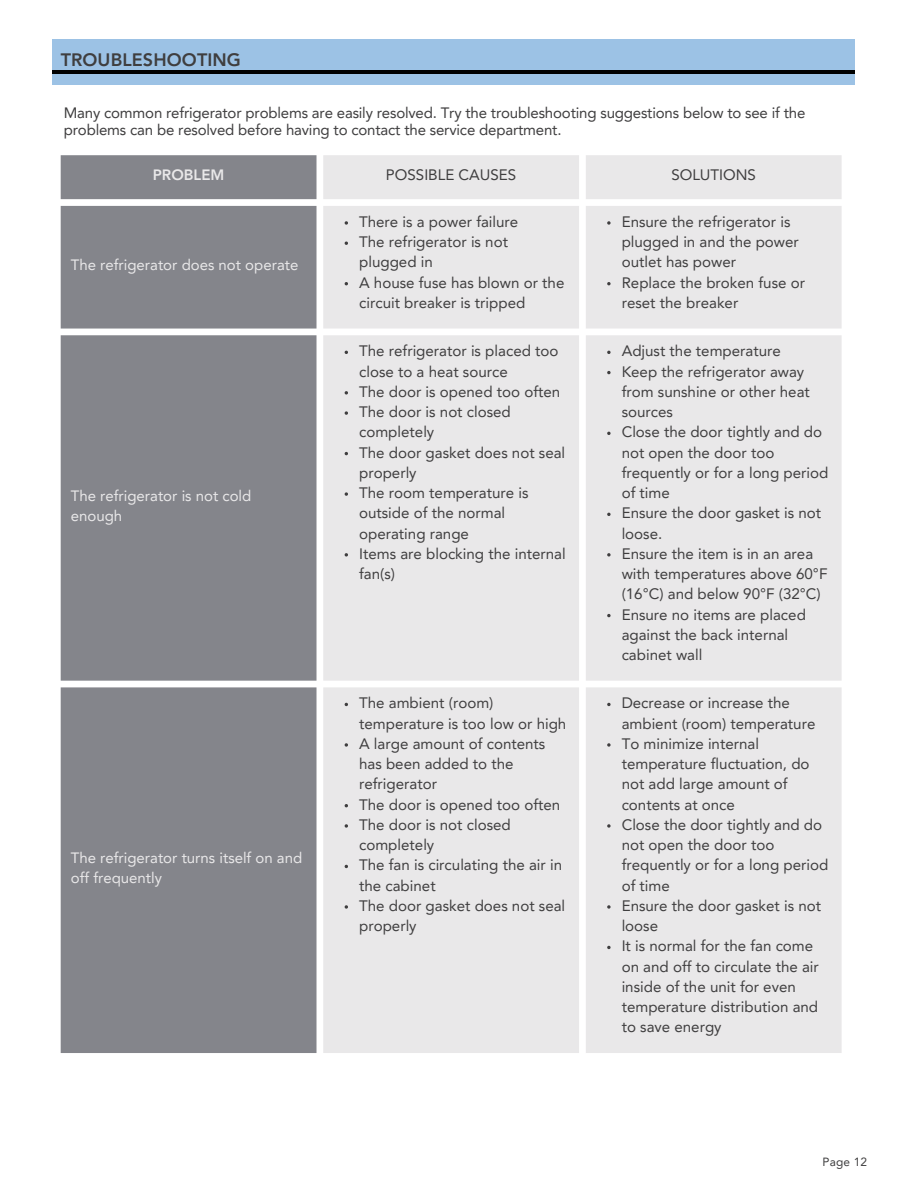
<style>
.page{position:relative;width:918px;height:1188px;background:#fff}
.page>*{position:absolute;margin:0;border:0;box-sizing:border-box;transform-origin:0 0}
.t1{font:800 18px "Avenir LT Pro";letter-spacing:.005em;color:#3f3e3f}
.t2{font:15.15px/20.2px "Avenir LT Pro";color:#3f3e3f}
.t3{font:15px/16.8px "Avenir LT Pro";letter-spacing:-.01em;color:#3f3e3f}
.t4{font:15px/20.2px "Avenir LT Pro";color:#e9e8e9}
.t5{font:800 15px "Avenir LT Pro";color:#e9e8e9}
.t6{font:11.85px "Avenir LT Pro";letter-spacing:.01em;color:#3f3e3f}
</style>
<div class="page">
<div style="left:53px;top:40px;width:801px;height:31px;background:#9cc2e5"></div>
<div style="left:61px;top:74px;width:785px;height:10px;background:#9cc2e5"></div>
<hr style="left:53px;top:71px;width:801px;height:3px;background:#000">
<div style="left:61px;top:155px;width:256px;height:898px;background:#84858b"></div>
<div style="left:323px;top:155px;width:519px;height:898px;background:#e9e8e9"></div>
<svg style="left:345px;top:221px;width:3px;height:4px"></svg>
<svg style="left:607px;top:221px;width:4px;height:4px"></svg>
<svg style="left:607px;top:282px;width:4px;height:3px"></svg>
<svg style="left:345px;top:391px;width:3px;height:4px"></svg>
<svg style="left:345px;top:411px;width:3px;height:4px"></svg>
<svg style="left:345px;top:492px;width:3px;height:4px"></svg>
<svg style="left:345px;top:553px;width:3px;height:4px"></svg>
<svg style="left:607px;top:351px;width:4px;height:3px"></svg>
<svg style="left:607px;top:371px;width:4px;height:3px"></svg>
<svg style="left:607px;top:432px;width:4px;height:3px"></svg>
<svg style="left:607px;top:513px;width:4px;height:3px"></svg>
<svg style="left:607px;top:553px;width:4px;height:4px"></svg>
<svg style="left:607px;top:614px;width:4px;height:3px"></svg>
<svg style="left:345px;top:743px;width:3px;height:4px"></svg>
<svg style="left:345px;top:824px;width:3px;height:4px"></svg>
<svg style="left:345px;top:905px;width:3px;height:4px"></svg>
<svg style="left:607px;top:703px;width:4px;height:3px"></svg>
<svg style="left:607px;top:743px;width:4px;height:4px"></svg>
<svg style="left:607px;top:824px;width:4px;height:4px"></svg>
<svg style="left:607px;top:905px;width:4px;height:4px"></svg>
<svg style="left:607px;top:946px;width:4px;height:3px"></svg>
<h2 class="t1" style="left:61px;top:52px;width:182px">TROUBLESHOOTING</h2>
<h1 class="t3" style="left:64px;top:105px;width:743px">Many common refrigerator problems are easily resolved. Try the troubleshooting suggestions below to see if the problems can be resolved before having to contact the service department.</h1>
<p class="t5" style="left:153px;top:169px;width:73px">PROBLEM</p>
<p class="t2" style="left:386px;top:166px;width:132px">POSSIBLE CAUSES</p>
<p class="t2" style="left:671px;top:166px;width:86px">SOLUTIONS</p>
<p class="t4" style="left:71px;top:256px;width:229px">The refrigerator does not operate</p>
<p class="t4" style="left:71px;top:487px;width:182px">The refrigerator is not cold</p>
<p class="t4" style="left:71px;top:507px;width:53px">enough</p>
<p class="t4" style="left:71px;top:849px;width:233px">The refrigerator turns itself on and off frequently</p>
<p class="t2" style="left:359px;top:213px;width:161px">There is a power failure</p>
<p class="t2" style="left:359px;top:233px;width:150px">The refrigerator is not plugged in</p>
<p class="t2" style="left:359px;top:274px;width:207px">A house fuse has blown or the circuit breaker is tripped</p>
<p class="t2" style="left:359px;top:342px;width:201px">The refrigerator is placed too close to a heat source</p>
<p class="t2" style="left:359px;top:383px;width:203px">The door is opened too often</p>
<p class="t2" style="left:359px;top:403px;width:153px">The door is not closed completely</p>
<p class="t2" style="left:359px;top:444px;width:208px">The door gasket does not seal properly</p>
<p class="t2" style="left:359px;top:484px;width:171px">The room temperature is outside of the normal operating range</p>
<p class="t2" style="left:359px;top:545px;width:208px">Items are blocking the internal fan(s)</p>
<p class="t2" style="left:359px;top:694px;width:209px">The ambient (room) temperature is too low or high</p>
<p class="t2" style="left:359px;top:735px;width:188px">A large amount of contents has been added to the refrigerator</p>
<p class="t2" style="left:359px;top:796px;width:203px">The door is opened too often</p>
<p class="t2" style="left:359px;top:816px;width:153px">The door is not closed completely</p>
<p class="t2" style="left:359px;top:856px;width:204px">The fan is circulating the air in the cabinet</p>
<p class="t2" style="left:359px;top:897px;width:208px">The door gasket does not seal properly</p>
<p class="t2" style="left:622px;top:213px;width:179px">Ensure the refrigerator is plugged in and the power outlet has power</p>
<p class="t2" style="left:622px;top:274px;width:185px">Replace the broken fuse or reset the breaker</p>
<p class="t2" style="left:622px;top:342px;width:161px">Adjust the temperature</p>
<p class="t2" style="left:622px;top:363px;width:190px">Keep the refrigerator away from sunshine or other heat sources</p>
<p class="t2" style="left:622px;top:423px;width:208px">Close the door tightly and do not open the door too frequently or for a long period of time</p>
<p class="t2" style="left:622px;top:504px;width:201px">Ensure the door gasket is not loose.</p>
<p class="t2" style="left:622px;top:545px;width:207px">Ensure the item is in an area with temperatures above 60°F (16°C) and below 90°F (32°C)</p>
<p class="t2" style="left:622px;top:606px;width:186px">Ensure no items are placed against the back internal cabinet wall</p>
<p class="t2" style="left:622px;top:694px;width:195px">Decrease or increase the ambient (room) temperature</p>
<p class="t2" style="left:622px;top:735px;width:189px">To minimize internal temperature fluctuation, do not add large amount of contents at once</p>
<p class="t2" style="left:622px;top:816px;width:208px">Close the door tightly and do not open the door too frequently or for a long period of time</p>
<p class="t2" style="left:622px;top:897px;width:201px">Ensure the door gasket is not loose</p>
<p class="t2" style="left:622px;top:937px;width:199px">It is normal for the fan come on and off to circulate the air inside of the unit for even temperature distribution and to save energy</p>
<p class="t6" style="left:823px;top:1157px;width:46px">Page 12</p>
</div>
